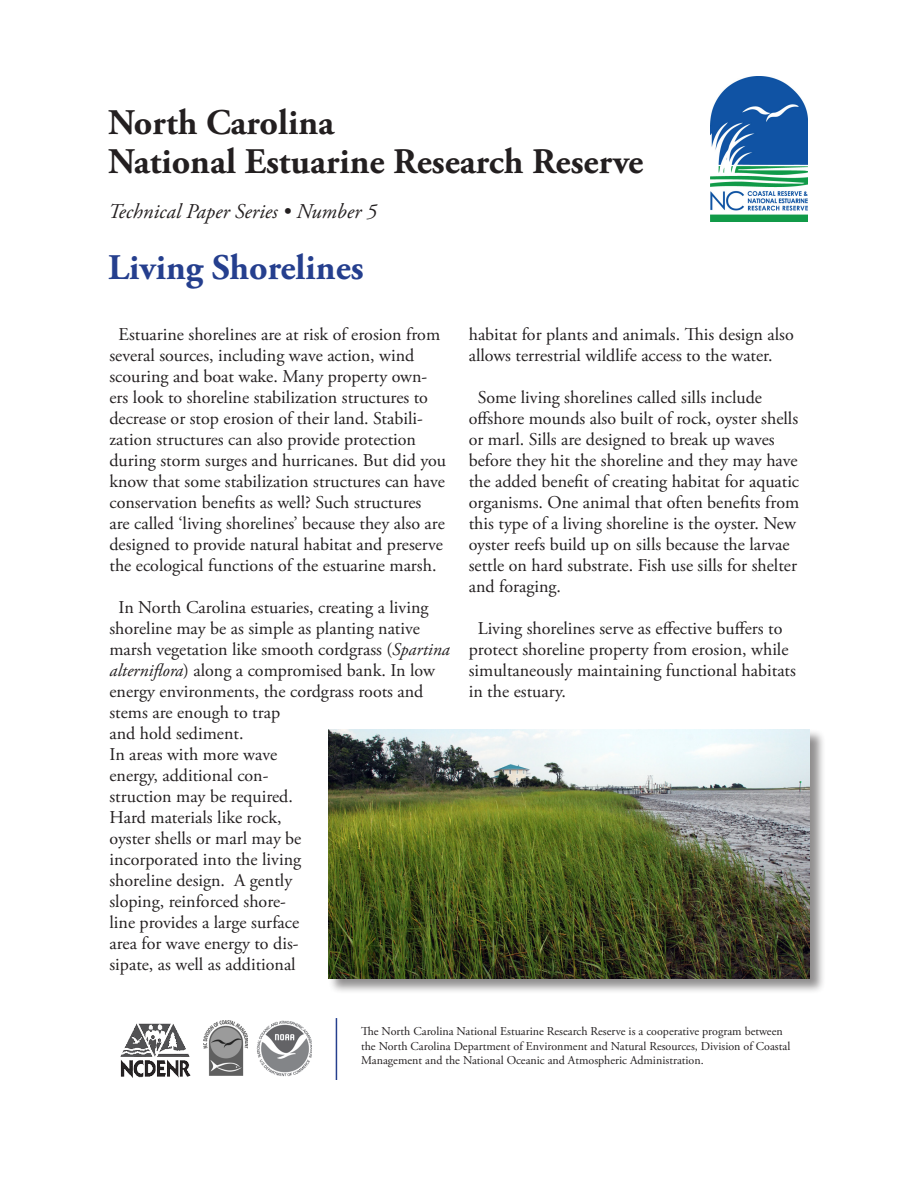
<style>
.page{position:relative;width:918px;height:1188px;background:#fff}
.page>*{position:absolute;margin:0;border:0;box-sizing:border-box;transform-origin:0 0}
.t1{font:700 36px "Adobe Garamond Pro";color:#231f20}
.t2{font:700 36px "Adobe Garamond Pro";color:#253f8e}
.t3{font:italic 21px "Adobe Garamond Pro";color:#231f20}
.Body_paragraph{font:18px/21px "Adobe Garamond Pro";color:#231f20}
.t4{font:12px "Adobe Garamond Pro";color:#231f20}
.s1{font-style:italic}
</style>
<div class="page">
<img style="left:710px;top:76px;width:98px;height:145px">
<hr style="left:336px;top:1018px;width:1px;height:62px;background:#253f8e">
<img style="left:203px;top:1021px;width:44px;height:55px">
<img style="left:257px;top:1021px;width:55px;height:55px">
<img style="left:120px;top:1023px;width:71px;height:55px">
<div style="left:327px;top:729px;width:499px;height:265px;background:#231f20;opacity:.5"></div>
<img style="left:328px;top:730px;width:482px;height:248px">
<p class="t1" style="left:108px;top:102px;width:228px">North Carolina</p>
<p class="t1" style="left:108px;top:141px;width:537px">National Estuarine Research Reserve</p>
<p class="t3" style="left:108px;top:199px;width:270px">Technical Paper Series • Number 5</p>
<p class="t2" style="left:108px;top:247px;width:257px">Living Shorelines</p>
<p class="Body_paragraph" style="left:110px;top:325px;width:338px;text-indent:9px">Estuarine shorelines are at risk of erosion from several sources, including wave action, wind scouring and boat wake. Many property own&shy;ers look to shoreline stabilization structures to decrease or stop erosion of their land. Stabili&shy;zation structures can also provide protection during storm surges and hurricanes. But did you know that some stabilization structures can have conservation benefits as well? Such structures are called ‘living shorelines’ because they also are designed to provide natural habitat and preserve the ecological functions of the estuarine marsh.</p>
<p class="Body_paragraph" style="left:110px;top:598px;width:342px;text-indent:9px">In North Carolina estuaries, creating a living shoreline may be as simple as planting native marsh vegetation like smooth cordgrass (<span class="s1">Spartina alterniflora</span>) along a compromised bank. In low energy environments, the cordgrass roots and stems are enough to trap<br>and hold sediment.</p>
<p class="Body_paragraph" style="left:110px;top:745px;width:193px">In areas with more wave energy, additional con&shy;struction may be required.<br>Hard materials like rock, oyster shells or marl may be incorporated into the living shoreline design. A gently sloping, reinforced shore&shy;line provides a large surface area for wave energy to dis&shy;sipate, as well as additional</p>
<p class="Body_paragraph" style="left:469px;top:325px;width:327px">habitat for plants and animals. This design also allows terrestrial wildlife access to the water.</p>
<p class="Body_paragraph" style="left:469px;top:388px;width:332px;text-indent:9px">Some living shorelines called sills include offshore mounds also built of rock, oyster shells or marl. Sills are designed to break up waves before they hit the shoreline and they may have the added benefit of creating habitat for aquatic organisms. One animal that often benefits from this type of a living shoreline is the oyster. New oyster reefs build up on sills because the larvae settle on hard substrate. Fish use sills for shelter and foraging.</p>
<p class="Body_paragraph" style="left:469px;top:619px;width:329px;text-indent:9px">Living shorelines serve as effective buffers to protect shoreline property from erosion, while simultaneously maintaining functional habitats in the estuary.</p>
<p class="t4" style="left:361px;top:1024px;width:423px">The North Carolina National Estuarine Research Reserve is a cooperative program between</p>
<p class="t4" style="left:361px;top:1039px;width:431px">the North Carolina Department of Environment and Natural Resources, Division of Coastal</p>
<p class="t4" style="left:361px;top:1053px;width:344px">Management and the National Oceanic and Atmospheric Administration.</p>
</div>
